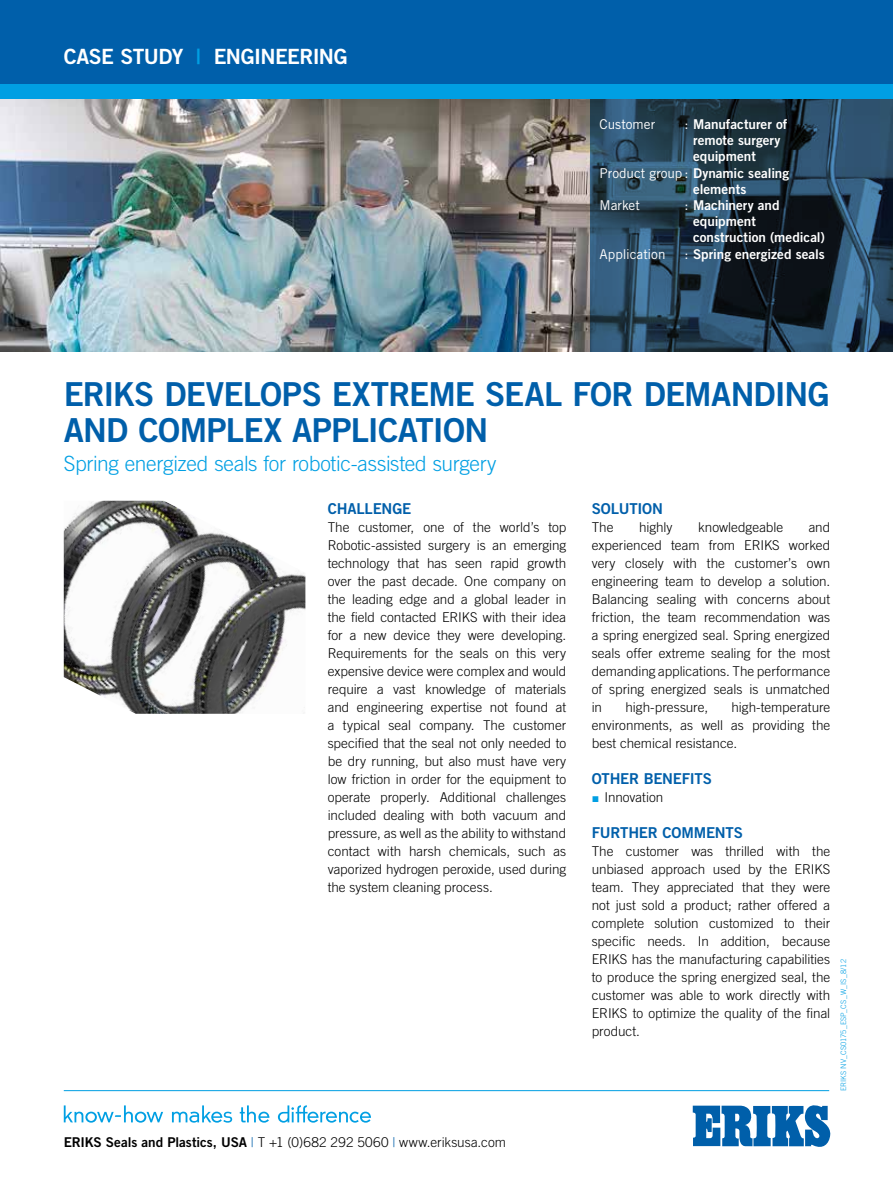
<style>
.page{position:relative;width:893px;height:1187px;background:#fff}
.page>*{position:absolute;margin:0;border:0;box-sizing:border-box;transform-origin:0 0}
.t1{font:33px/36px "Trade Gothic LT Std Bd 2";letter-spacing:-.02em;color:#005faa}
.t2{font:300 21px "Trade Gothic LT Std";letter-spacing:-.015em;color:#009fe3}
.t3{font:21px "Trade Gothic LT Std Bd 2";letter-spacing:-.025em;color:#fff}
.t4{font:15px "Trade Gothic LT Std Bd 2";letter-spacing:-.015em;color:#005faa}
.t5{font:300 13.5px/18px "Trade Gothic LT Std";color:#000;text-align:justify}
.t6{font:13.5px/16.2px "Trade Gothic LT Std Bd 2";color:#fff}
.t7{font:13.5px "Trade Gothic LT Std";color:#fff}
.t8{font:300 7.5px "Trade Gothic LT Std";letter-spacing:.015em;color:#009fe3}
.s1{color:#009fe3}
.s2{font-family:"Trade Gothic LT Std"}
.s3{font-family:"Trade Gothic LT Std Bd 2";font-weight:400}
.s4{color:#005faa}
</style>
<div class="page">
<div style="left:0;top:0;width:893px;height:85px;background:#005faa"></div>
<div style="left:0;top:85px;width:893px;height:15px;background:#009fe3"></div>
<svg style="left:693px;top:1105px;width:138px;height:42px"></svg>
<svg style="left:64px;top:1105px;width:99px;height:17px"></svg>
<svg style="left:172px;top:1105px;width:60px;height:17px"></svg>
<svg style="left:240px;top:1105px;width:29px;height:17px"></svg>
<svg style="left:278px;top:1105px;width:93px;height:17px"></svg>
<img style="left:0;top:100px;width:591px;height:252px">
<svg style="left:591px;top:100px;width:302px;height:252px;background:#254155"></svg>
<hr style="left:64px;top:1090px;width:765px;height:1px;background:#009fe3">
<svg style="left:64px;top:500px;width:241px;height:213px"></svg>
<h2 class="t3" style="left:64px;top:43px;width:286px">CASE STUDY <span class="s1">|</span> ENGINEERING</h2>
<p class="t7" style="left:600px;top:116px;width:57px">Customer</p>
<p class="t6" style="left:685px;top:116px;width:104px"><span class="s2">:</span> Manufacturer of</p>
<p class="t6" style="left:693px;top:132px;width:89px">remote surgery</p>
<p class="t6" style="left:693px;top:148px;width:64px">equipment</p>
<p class="t6" style="left:600px;top:164px;width:191px"><span class="s2">Product group :</span> Dynamic sealing</p>
<p class="t6" style="left:693px;top:180px;width:55px">elements</p>
<p class="t7" style="left:600px;top:197px;width:42px">Market</p>
<p class="t6" style="left:693px;top:197px;width:133px;text-indent:-8px"><span class="s2">:</span> Machinery and equipment construction (medical)</p>
<p class="t7" style="left:600px;top:245px;width:67px">Application</p>
<p class="t6" style="left:685px;top:245px;width:142px"><span class="s2">:</span> Spring energized seals</p>
<h1 class="t1" style="left:64px;top:375px;width:768px">ERIKS DEVELOPS EXTREME SEAL FOR DEMANDING<br>AND COMPLEX APPLICATION</h1>
<h2 class="t2" style="left:64px;top:450px;width:434px">Spring energized seals for robotic-assisted surgery</h2>
<p class="t4" style="left:328px;top:499px;width:85px">CHALLENGE</p>
<p class="t5" style="left:328px;top:518px;width:240px">The customer, one of the world’s top Robotic-assisted surgery is an emerging technology that has seen rapid growth over the past decade. One company on the leading edge and a global leader in the field contacted ERIKS with their idea for a new device they were developing.<br>Requirements for the seals on this very expensive device were complex and would require a vast knowledge of materials and engineering expertise not found at a typical seal company. The customer specified that the seal not only needed to be dry running, but also must have very low friction in order for the equipment to operate properly. Additional challenges included dealing with both vacuum and pressure, as well as the ability to withstand contact with harsh chemicals, such as vaporized hydrogen peroxide, used during the system cleaning process.</p>
<p class="t4" style="left:592px;top:499px;width:73px">SOLUTION</p>
<p class="t5" style="left:592px;top:518px;width:23px">The</p>
<p class="t5" style="left:639px;top:518px;width:35px">highly</p>
<p class="t5" style="left:698px;top:518px;width:87px">knowledgeable</p>
<p class="t5" style="left:592px;top:518px;width:240px;text-indent:217px">and experienced team from ERIKS worked very closely with the customer’s own engineering team to develop a solution.<br>Balancing sealing with concerns about friction, the team recommendation was a spring energized seal. Spring energized seals offer extreme sealing for the most demanding applications. The performance of spring energized seals is unmatched in</p>
<p class="t5" style="left:592px;top:698px;width:240px;text-indent:140px">high-temperature environments, as well as providing the best chemical resistance.</p>
<p class="t4" style="left:592px;top:769px;width:122px">OTHER BENEFITS</p>
<p class="t5" style="left:592px;top:788px;width:73px"><span class="s1">▪</span> Innovation</p>
<p class="t4" style="left:592px;top:823px;width:153px">FURTHER COMMENTS</p>
<p class="t5" style="left:592px;top:842px;width:240px">The customer was thrilled with the unbiased approach used by the ERIKS team. They appreciated that they were not just sold a product; rather offered a complete solution customized to their specific needs. In addition, because ERIKS has the manufacturing capabilities to produce the spring energized seal, the customer was able to work directly with ERIKS to optimize the quality of the final product.</p>
<p class="t5" style="left:626px;top:698px;width:84px">high-pressure,</p>
<p class="t8" style="left:839px;top:1090px;width:133px;rotate:-90deg">ERIKS NV_CS0175_ESP_CS_W_IS_8/12</p>
<p class="t5" style="left:64px;top:1132px;width:444px"><span class="s3">ERIKS Seals and Plastics, USA</span> <span class="s4">|</span> T +1 (0)682 292 5060 <span class="s4">|</span> www.eriksusa.com</p>
</div>
